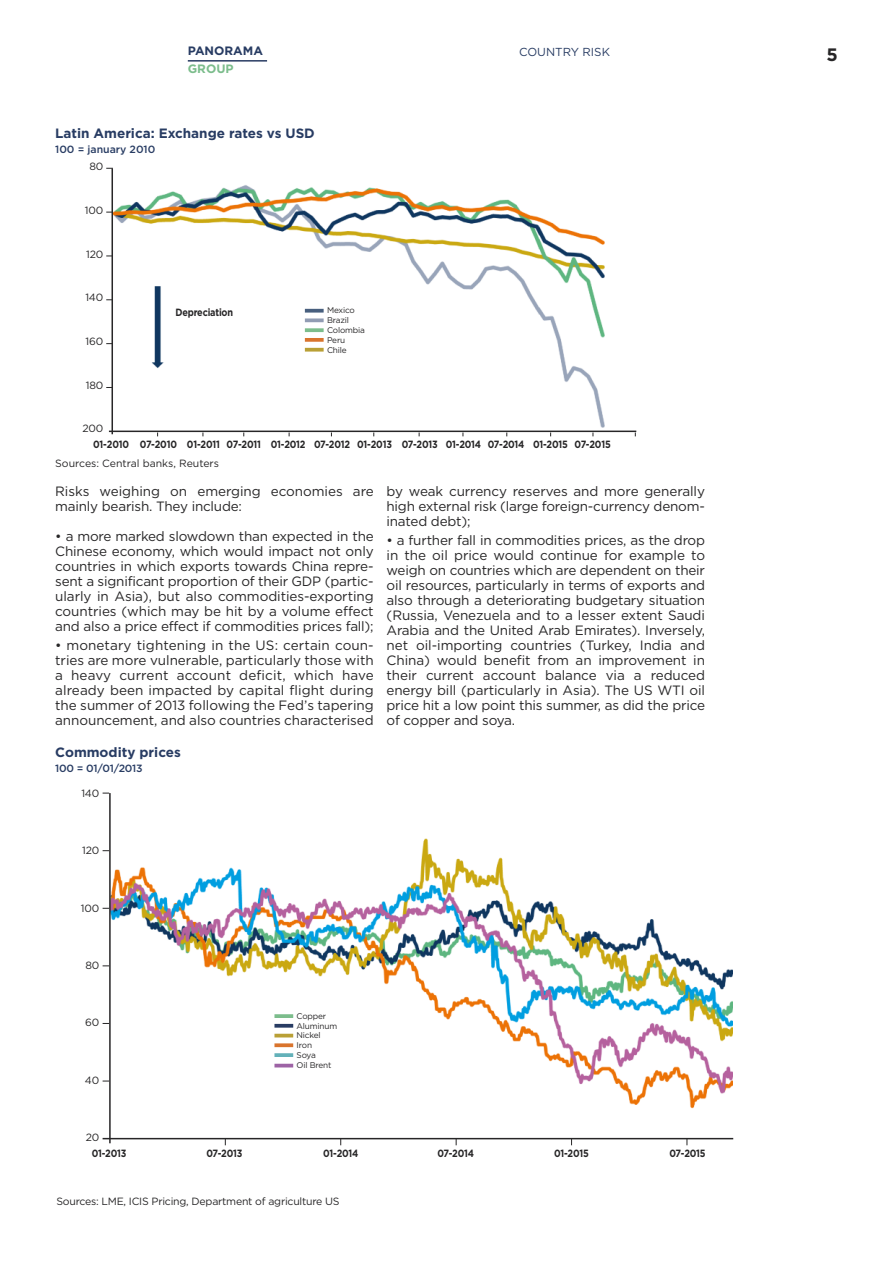
<style>
.page{position:relative;width:893px;height:1263px;background:#fff}
.page>*{position:absolute;margin:0;border:0;box-sizing:border-box;transform-origin:0 0}
.t1{font:700 18px "Gotham";color:#272627}
.t2{font:13.5px/15px "Gotham";letter-spacing:-.015em;color:#272627;text-align:justify}
.t3{font:700 13.5px "Gotham";color:#283c63}
.t4{font:700 12.15px "Gotham";color:#283c63}
.t5{font:700 12.15px "Gotham";color:#7cbd8c}
.t6{font:11.55px "Gotham";color:#283c63}
.t7{font:700 10.5px "Gotham";letter-spacing:-.02em;color:#272627;scale:.87 1}
.t8{font:10.5px "Gotham";letter-spacing:-.02em;color:#272627}
.t9{font:10.5px "Gotham";color:#272627}
.t10{font:500 10.5px "Gotham";color:#283c63}
.t11{font:500 10.5px "Gotham";letter-spacing:-.02em;color:#283c63}
.t12{font:8.25px/9.9px "Gotham";letter-spacing:-.02em;color:#272627}
</style>
<div class="page">
<img style="left:111px;top:838px;width:621px;height:308px">
<img style="left:113px;top:185px;width:522px;height:246px">
<hr style="left:188px;top:60px;width:79px;height:2px;background:#283c63">
<hr style="left:109px;top:431px;width:527px;height:1px;background:#272627">
<hr style="left:112px;top:168px;width:1px;height:266px;background:#272627">
<svg style="left:305px;top:309px;width:19px;height:4px"></svg>
<svg style="left:305px;top:318px;width:19px;height:4px"></svg>
<svg style="left:305px;top:328px;width:19px;height:4px"></svg>
<svg style="left:305px;top:338px;width:19px;height:4px"></svg>
<svg style="left:305px;top:348px;width:19px;height:4px"></svg>
<hr style="left:109px;top:793px;width:2px;height:350px;background:#272627">
<hr style="left:103px;top:1138px;width:630px;height:1px;background:#272627">
<svg style="left:274px;top:1014px;width:19px;height:4px"></svg>
<svg style="left:274px;top:1024px;width:19px;height:4px"></svg>
<hr style="left:274px;top:1034px;width:19px;height:3px;background:#b9a036">
<svg style="left:274px;top:1043px;width:19px;height:4px"></svg>
<svg style="left:274px;top:1053px;width:19px;height:4px"></svg>
<hr style="left:274px;top:1064px;width:19px;height:3px;background:#9d63a5">
<p class="t4" style="left:188px;top:44px;width:77px">PANORAMA</p>
<p class="t6" style="left:519px;top:45px;width:92px">COUNTRY RISK</p>
<h1 class="t1" style="left:826px;top:44px;width:13px">5</h1>
<p class="t5" style="left:188px;top:62px;width:47px">GROUP</p>
<p class="t3" style="left:55px;top:126px;width:261px">Latin America: Exchange rates vs USD</p>
<p class="t10" style="left:55px;top:144px;width:102px">100 = january 2010</p>
<p class="t8" style="left:89px;top:161px;width:15px">80</p>
<p class="t8" style="left:85px;top:204px;width:20px">100</p>
<p class="t8" style="left:86px;top:248px;width:19px">120</p>
<p class="t8" style="left:85px;top:292px;width:19px">140</p>
<p class="t8" style="left:86px;top:335px;width:19px">160</p>
<p class="t8" style="left:86px;top:379px;width:19px">180</p>
<p class="t8" style="left:82px;top:422px;width:22px">200</p>
<p class="t7" style="left:93px;top:438px;width:43px">01-2010</p>
<p class="t7" style="left:176px;top:306px;width:68px">Depreciation</p>
<p class="t12" style="left:327px;top:305px;width:39px">Mexico<br>Brazil<br>Colombia<br>Peru<br>Chile</p>
<p class="t7" style="left:140px;top:438px;width:543px">07-2010 01-2011 07-2011 01-2012 07-2012 01-2013 07-2013 01-2014 07-2014 01-2015 07-2015</p>
<p class="t9" style="left:55px;top:457px;width:165px">Sources: Central banks, Reuters</p>
<p class="t2" style="left:55px;top:483px;width:320px">Risks weighing on emerging economies are mainly bearish. They include:</p>
<p class="t2" style="left:55px;top:528px;width:320px">• a more marked slowdown than expected in the Chinese economy, which would impact not only countries in which exports towards China repre&shy;sent a significant proportion of their GDP (partic&shy;ularly in Asia), but also commodities-exporting countries (which may be hit by a volume effect and also a price effect if commodities prices fall);</p>
<p class="t2" style="left:55px;top:638px;width:320px">• monetary tightening in the US: certain coun&shy;tries are more vulnerable, particularly those with a heavy current account deficit, which have already been impacted by capital flight during the summer of 2013 following the Fed’s tapering announcement, and also countries characterised</p>
<p class="t3" style="left:55px;top:744px;width:127px">Commodity prices</p>
<p class="t11" style="left:55px;top:762px;width:89px">100 = 01/01/2013</p>
<p class="t8" style="left:81px;top:787px;width:19px">140</p>
<p class="t2" style="left:387px;top:483px;width:320px">by weak currency reserves and more generally high external risk (large foreign-currency denom&shy;inated debt);</p>
<p class="t2" style="left:387px;top:533px;width:320px">• a further fall in commodities prices, as the drop in the oil price would continue for example to weigh on countries which are dependent on their oil resources, particularly in terms of exports and also through a deteriorating budgetary situation (Russia, Venezuela and to a lesser extent Saudi Arabia and the United Arab Emirates). Inversely, net oil-importing countries (Turkey, India and China) would benefit from an improvement in their current account balance via a reduced energy bill (particularly in Asia). The US WTI oil price hit a low point this summer, as did the price of copper and soya.</p>
<p class="t8" style="left:82px;top:845px;width:19px">120</p>
<p class="t8" style="left:81px;top:902px;width:20px">100</p>
<p class="t8" style="left:85px;top:959px;width:15px">80</p>
<p class="t8" style="left:85px;top:1016px;width:16px">60</p>
<p class="t8" style="left:85px;top:1074px;width:16px">40</p>
<p class="t8" style="left:86px;top:1131px;width:15px">20</p>
<p class="t12" style="left:297px;top:1011px;width:42px">Copper<br>Aluminum<br>Nickel<br>Iron<br>Soya<br>Oil Brent</p>
<p class="t7" style="left:92px;top:1147px;width:41px">01-2013</p>
<p class="t7" style="left:206px;top:1147px;width:43px">07-2013</p>
<p class="t7" style="left:323px;top:1147px;width:42px">01-2014</p>
<p class="t7" style="left:437px;top:1147px;width:44px">07-2014</p>
<p class="t7" style="left:554px;top:1147px;width:42px">01-2015</p>
<p class="t7" style="left:669px;top:1147px;width:43px">07-2015</p>
<p class="t8" style="left:56px;top:1195px;width:285px">Sources: LME, ICIS Pricing, Department of agriculture US</p>
</div>
